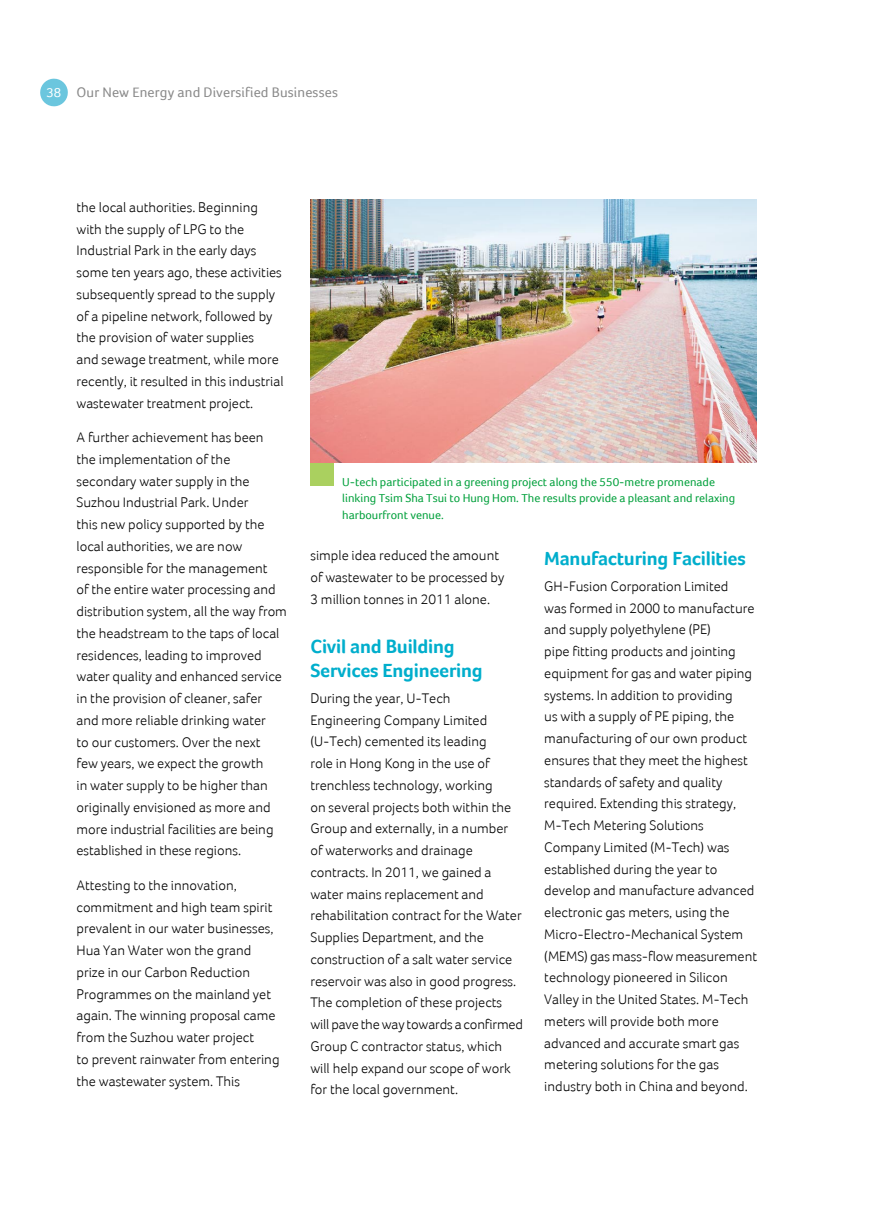
<style>
.page{position:relative;width:893px;height:1212px;background:#fff}
.page>*{position:absolute;margin:0;border:0;box-sizing:border-box;transform-origin:0 0}
.t1{font:700 19.5px/23.7px "Foco";letter-spacing:-.01em;color:#00aecc}
.t2{font:300 14.25px/21.8px "Foco";color:#000}
.t3{font:14.25px "Foco";letter-spacing:.01em;color:#898989}
.t4{font:13.5px "Foco";color:#fff}
.t5{font:12px/16.5px "Foco";color:#00a03b}
</style>
<div class="page">
<svg style="left:40px;top:78px;width:28px;height:29px"></svg>
<div style="left:310px;top:462px;width:24px;height:23px;background:#aad05f"></div>
<img style="left:310px;top:200px;width:447px;height:262px">
<p class="t4" style="left:46px;top:85px;width:16px">38</p>
<p class="t3" style="left:77px;top:84px;width:263px">Our New Energy and Diversified Businesses</p>
<p class="t2" style="left:77px;top:196px;width:208px">the local authorities. Beginning with the supply of LPG to the Industrial Park in the early days some ten years ago, these activities subsequently spread to the supply of a pipeline network, followed by the provision of water supplies<br>and sewage treatment, while more recently, it resulted in this industrial wastewater treatment project.</p>
<p class="t2" style="left:77px;top:426px;width:212px">A further achievement has been<br>the implementation of the secondary water supply in the<br>Suzhou Industrial Park. Under<br>this new policy supported by the local authorities, we are now responsible for the management<br>of the entire water processing and distribution system, all the way from the headstream to the taps of local residences, leading to improved water quality and enhanced service in the provision of cleaner, safer and more reliable drinking water<br>to our customers. Over the next<br>few years, we expect the growth<br>in water supply to be higher than originally envisioned as more and more industrial facilities are being established in these regions.</p>
<p class="t2" style="left:77px;top:874px;width:205px">Attesting to the innovation, commitment and high team spirit prevalent in our water businesses,<br>Hua Yan Water won the grand prize in our Carbon Reduction<br>Programmes on the mainland yet again. The winning proposal came from the Suzhou water project<br>to prevent rainwater from entering the wastewater system. This</p>
<p class="t5" style="left:342px;top:473px;width:394px">U-tech participated in a greening project along the 550-metre promenade linking Tsim Sha Tsui to Hung Hom. The results provide a pleasant and relaxing harbourfront venue.</p>
<p class="t2" style="left:310px;top:545px;width:196px">simple idea reduced the amount of wastewater to be processed by<br>3 million tonnes in 2011 alone.</p>
<p class="t1" style="left:310px;top:634px;width:174px">Civil and Building<br>Services Engineering</p>
<p class="t2" style="left:310px;top:687px;width:214px">During the year, U-Tech<br>Engineering Company Limited (U-Tech) cemented its leading<br>role in Hong Kong in the use of trenchless technology, working<br>on several projects both within the<br>Group and externally, in a number of waterworks and drainage contracts. In 2011, we gained a water mains replacement and rehabilitation contract for the Water<br>Supplies Department, and the construction of a salt water service reservoir was also in good progress.<br>The completion of these projects will pave the way towards a confirmed<br>Group C contractor status, which will help expand our scope of work for the local government.</p>
<p class="t1" style="left:544px;top:546px;width:203px">Manufacturing Facilities</p>
<p class="t2" style="left:544px;top:575px;width:214px">GH-Fusion Corporation Limited<br>was formed in 2000 to manufacture and supply polyethylene (PE)<br>pipe fitting products and jointing equipment for gas and water piping systems. In addition to providing<br>us with a supply of PE piping, the manufacturing of our own product ensures that they meet the highest standards of safety and quality required. Extending this strategy,<br>M-Tech Metering Solutions<br>Company Limited (M-Tech) was established during the year to develop and manufacture advanced electronic gas meters, using the<br>Micro-Electro-Mechanical System (MEMS) gas mass-flow measurement technology pioneered in Silicon<br>Valley in the United States. M-Tech meters will provide both more advanced and accurate smart gas metering solutions for the gas industry both in China and beyond.</p>
</div>
